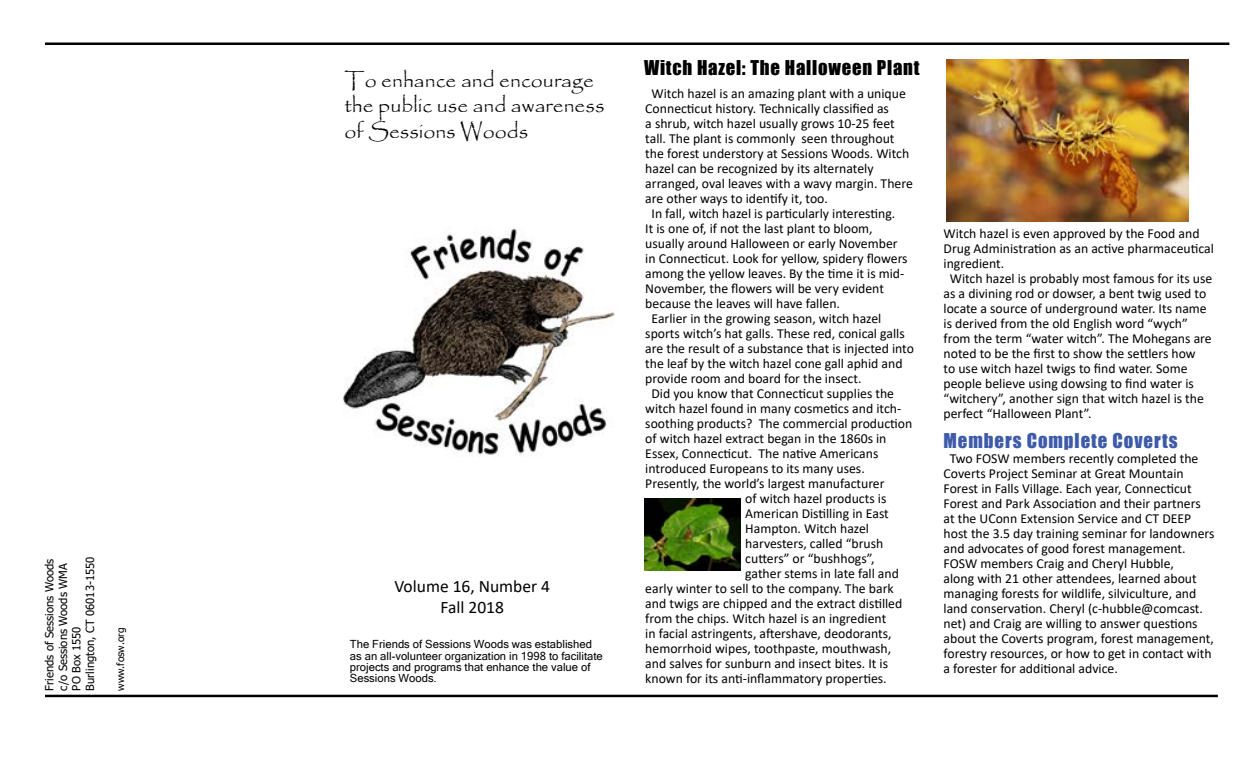
<style>
.page{position:relative;width:1260px;height:765px;background:#fff}
.page>*{position:absolute;margin:0;border:0;box-sizing:border-box;transform-origin:0 0}
.t1{font:21.25px/25.5px "Papyrus";color:#000}
.t2{font:18.75px "Impact";letter-spacing:.04em;color:#000}
.t3{font:18.75px "Impact";letter-spacing:.05em;color:#3d5ba9}
.t4{font:17.5px/21px "Calibri";color:#000;text-align:center}
.t5{font:13.75px/15px "Calibri";color:#000}
.t6{font:11.25px/11.2px "Microsoft Sans Serif";color:#000}
.t7{font:11.25px/13.5px "Tahoma";color:#000}
.t8{font:10px "Tahoma";color:#000}
</style>
<div class="page">
<hr style="left:45px;top:42px;width:1184px;height:3px;background:#000">
<hr style="left:45px;top:695px;width:1173px;height:2px;background:#000">
<img style="left:343px;top:228px;width:272px;height:229px">
<img style="left:644px;top:499px;width:97px;height:72px">
<img style="left:946px;top:59px;width:243px;height:162px">
<h1 class="t1" style="left:345px;top:67px;width:261px">To enhance and encourage the public use and awareness of Sessions Woods</h1>
<p class="t7" style="left:43px;top:691px;width:135px;rotate:-90deg">Friends of Sessions Woods c/o Sessions Woods WMA<br>PO Box 1550<br>Burlington, CT 06013-1550</p>
<p class="t4" style="left:394px;top:575px;width:157px">Volume 16, Number 4<br>Fall 2018</p>
<p class="t8" style="left:114px;top:691px;width:64px;rotate:-90deg">www.fosw.org</p>
<p class="t6" style="left:350px;top:638px;width:254px">The Friends of Sessions Woods was established as an all-volunteer organization in 1998 to facilitate projects and programs that enhance the value of Sessions Woods.</p>
<h2 class="t2" style="left:644px;top:53px;width:277px">Witch Hazel: The Halloween Plant</h2>
<p class="t5" style="left:652px;top:86px;width:256px">Witch hazel is an amazing plant with a unique</p>
<p class="t5" style="left:645px;top:101px;width:245px">Connecticut history. Technically classified as</p>
<p class="t5" style="left:645px;top:116px;width:251px">a shrub, witch hazel usually grows 10-25 feet</p>
<p class="t5" style="left:645px;top:131px;width:251px">tall. The plant is commonly seen throughout</p>
<p class="t5" style="left:645px;top:146px;width:265px">the forest understory at Sessions Woods. Witch</p>
<p class="t5" style="left:645px;top:161px;width:230px">hazel can be recognized by its alternately</p>
<p class="t5" style="left:645px;top:176px;width:269px">arranged, oval leaves with a wavy margin. There</p>
<p class="t5" style="left:645px;top:191px;width:184px">are other ways to identify it, too.</p>
<p class="t5" style="left:652px;top:206px;width:245px">In fall, witch hazel is particularly interesting.</p>
<p class="t5" style="left:645px;top:221px;width:229px">It is one of, if not the last plant to bloom,</p>
<p class="t5" style="left:645px;top:236px;width:254px">usually around Halloween or early November</p>
<p class="t5" style="left:645px;top:251px;width:264px">in Connecticut. Look for yellow, spidery flowers</p>
<p class="t5" style="left:645px;top:266px;width:261px">among the yellow leaves. By the time it is mid-</p>
<p class="t5" style="left:645px;top:281px;width:240px">November, the flowers will be very evident</p>
<p class="t5" style="left:645px;top:296px;width:196px">because the leaves will have fallen.</p>
<p class="t5" style="left:652px;top:311px;width:231px">Earlier in the growing season, witch hazel</p>
<p class="t5" style="left:645px;top:326px;width:261px">sports witch’s hat galls. These red, conical galls</p>
<p class="t5" style="left:645px;top:341px;width:270px">are the result of a substance that is injected into</p>
<p class="t5" style="left:645px;top:356px;width:259px">the leaf by the witch hazel cone gall aphid and</p>
<p class="t5" style="left:645px;top:371px;width:218px">provide room and board for the insect.</p>
<p class="t5" style="left:652px;top:386px;width:244px">Did you know that Connecticut supplies the</p>
<p class="t5" style="left:645px;top:401px;width:257px">witch hazel found in many cosmetics and itch-</p>
<p class="t5" style="left:645px;top:416px;width:269px">soothing products? The commercial production</p>
<p class="t5" style="left:645px;top:431px;width:243px">of witch hazel extract began in the 1860s in</p>
<p class="t5" style="left:645px;top:446px;width:235px">Essex, Connecticut. The native Americans</p>
<p class="t5" style="left:645px;top:461px;width:221px">introduced Europeans to its many uses.</p>
<p class="t5" style="left:645px;top:476px;width:241px">Presently, the world’s largest manufacturer</p>
<p class="t5" style="left:745px;top:491px;width:143px">of witch hazel products is</p>
<p class="t5" style="left:745px;top:506px;width:145px">American Distilling in East</p>
<p class="t5" style="left:745px;top:521px;width:125px">Hampton. Witch hazel</p>
<p class="t5" style="left:745px;top:536px;width:139px">harvesters, called “brush</p>
<p class="t5" style="left:745px;top:551px;width:131px">cutters” or “bushhogs”,</p>
<p class="t5" style="left:745px;top:566px;width:155px">gather stems in late fall and</p>
<p class="t5" style="left:645px;top:581px;width:250px">early winter to sell to the company. The bark</p>
<p class="t5" style="left:645px;top:596px;width:259px">and twigs are chipped and the extract distilled</p>
<p class="t5" style="left:645px;top:611px;width:243px">from the chips. Witch hazel is an ingredient</p>
<p class="t5" style="left:645px;top:626px;width:248px">in facial astringents, aftershave, deodorants,</p>
<p class="t5" style="left:645px;top:641px;width:247px">hemorrhoid wipes, toothpaste, mouthwash,</p>
<p class="t5" style="left:645px;top:656px;width:244px">and salves for sunburn and insect bites. It is</p>
<p class="t5" style="left:645px;top:671px;width:243px">known for its anti-inflammatory properties.</p>
<p class="t5" style="left:944px;top:225px;width:257px">Witch hazel is even approved by the Food and</p>
<p class="t5" style="left:944px;top:240px;width:272px">Drug Administration as an active pharmaceutical</p>
<p class="t5" style="left:944px;top:255px;width:62px">ingredient.</p>
<p class="t5" style="left:950px;top:270px;width:264px">Witch hazel is probably most famous for its use</p>
<p class="t5" style="left:944px;top:285px;width:264px">as a divining rod or dowser, a bent twig used to</p>
<p class="t5" style="left:944px;top:300px;width:265px">locate a source of underground water. Its name</p>
<p class="t5" style="left:944px;top:315px;width:246px">is derived from the old English word “wych”</p>
<p class="t5" style="left:944px;top:330px;width:270px">from the term “water witch”. The Mohegans are</p>
<p class="t5" style="left:944px;top:345px;width:254px">noted to be the first to show the settlers how</p>
<p class="t5" style="left:944px;top:360px;width:246px">to use witch hazel twigs to find water. Some</p>
<p class="t5" style="left:944px;top:375px;width:252px">people believe using dowsing to find water is</p>
<p class="t5" style="left:944px;top:390px;width:262px">“witchery”, another sign that witch hazel is the</p>
<p class="t5" style="left:944px;top:405px;width:150px">perfect “Halloween Plant”.</p>
<h2 class="t3" style="left:944px;top:427px;width:236px">Members Complete Coverts</h2>
<p class="t5" style="left:944px;top:451px;width:272px;text-indent:6px">Two FOSW members recently completed the Coverts Project Seminar at Great Mountain Forest in Falls Village. Each year, Connecticut Forest and Park Association and their partners at the UConn Extension Service and CT DEEP host the 3.5 day training seminar for landowners and advocates of good forest management.<br>FOSW members Craig and Cheryl Hubble,<br>along with 21 other attendees, learned about managing forests for wildlife, silviculture, and land conservation. Cheryl (c-hubble@comcast. net) and Craig are willing to answer questions about the Coverts program, forest management, forestry resources, or how to get in contact with a forester for additional advice.</p>
</div>
